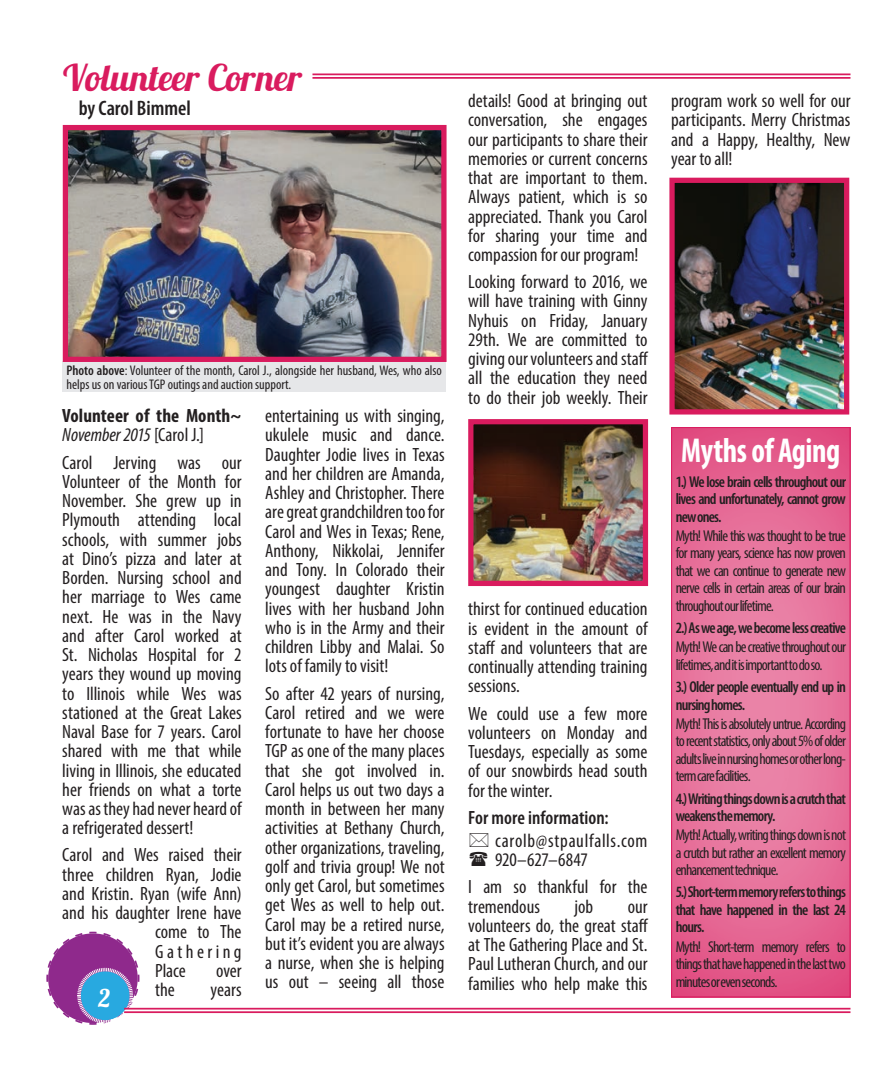
<style>
.page{position:relative;width:882px;height:1071px;background:#fff}
.page>*{position:absolute;margin:0;border:0;box-sizing:border-box;transform-origin:0 0}
.t1{font:36.75px "Lobster 1.3";color:#d91b5e}
.t2{font:700 condensed 34.65px "Myriad Pro";letter-spacing:-.01em;color:#fff;scale:.91 1}
.t3{font:24.5px "Lobster 1.3";color:#fff}
.t4{font:600 condensed 21px "Myriad Pro";color:#231f20}
.t5{font:condensed 19.25px/19.2px "Myriad Pro";color:#231f20;text-align:justify}
.t6{font:700 condensed 19.25px/19.2px "Myriad Pro";letter-spacing:.005em;color:#231f20}
.t7{font:condensed 19.25px/19.2px "Myriad Pro";letter-spacing:.035em;color:#231f20}
.t8{font:600 condensed 19.25px "Myriad Pro";letter-spacing:.005em;color:#231f20}
.t9{font:condensed 19.25px "Myriad Pro";letter-spacing:.18em;color:#231f20}
.t10{font:condensed 15.75px/17.5px "Myriad Pro";letter-spacing:-.05em;color:#231f20;text-align:justify}
.t11{font:600 condensed 15.75px/17.5px "Myriad Pro";letter-spacing:-.05em;color:#231f20;text-align:justify}
.t12{font:condensed 14px/14px "Myriad Pro";color:#231f20}
.s1{font-weight:600}
.s2{font-weight:400;font-style:italic}
.s3{font-weight:400}
</style>
<div class="page">
<svg style="left:46px;top:931px;width:94px;height:94px"></svg>
<hr style="left:312px;top:74px;width:538px;height:1px;background:#d91b5e">
<hr style="left:312px;top:77px;width:538px;height:2px;background:#d91b5e">
<hr style="left:124px;top:1008px;width:726px;height:2px;background:#d91b5e">
<hr style="left:124px;top:1011px;width:726px;height:2px;background:#d91b5e">
<img style="left:675px;top:184px;width:168px;height:225px">
<div style="left:669px;top:178px;width:180px;height:237px;border:5px solid #d91b5e"></div>
<img style="left:474px;top:425px;width:168px;height:155px">
<div style="left:468px;top:419px;width:180px;height:167px;border:5px solid #d91b5e"></div>
<div style="left:62px;top:362px;width:384px;height:30px;background:#e6e7e9"></div>
<img style="left:69px;top:131px;width:372px;height:225px">
<div style="left:63px;top:125px;width:384px;height:237px;border:5px solid #d91b5e"></div>
<div style="left:671px;top:427px;width:180px;height:572px;background:#fff;opacity:.75"></div>
<div style="left:671px;top:427px;width:179px;height:570px;border:1px solid #d91b5e"></div>
<h1 class="t1" style="left:63px;top:54px;width:241px">Volunteer Corner</h1>
<p class="t4" style="left:79px;top:95px;width:114px">by Carol Bimmel</p>
<p class="t12" style="left:66px;top:363px;width:377px"><span class="s1">Photo above</span>: Volunteer of the month, Carol J., alongside her husband, Wes, who also helps us on various TGP outings and auction support.</p>
<p class="t6" style="left:62px;top:406px;width:181px">Volunteer of the Month~<br><span class="s2">November 2015</span> <span class="s3">[Carol J.]</span></p>
<p class="t5" style="left:62px;top:452px;width:181px">Carol Jerving was our Volunteer of the Month for November. She grew up in Plymouth attending local schools, with summer jobs at Dino’s pizza and later at Borden. Nursing school and her marriage to Wes came next. He was in the Navy and after Carol worked at St. Nicholas Hospital for 2 years they wound up moving to Illinois while Wes was stationed at the Great Lakes Naval Base for 7 years. Carol shared with me that while living in Illinois, she educated her friends on what a torte was as they had never heard of a refrigerated dessert!</p>
<p class="t5" style="left:62px;top:845px;width:181px">Carol and Wes raised their</p>
<p class="t5" style="left:62px;top:864px;width:181px">three children Ryan, Jodie</p>
<p class="t5" style="left:62px;top:884px;width:181px">and Kristin. Ryan (wife Ann)</p>
<p class="t5" style="left:62px;top:903px;width:181px">and his daughter Irene have</p>
<p class="t5" style="left:155px;top:922px;width:88px">come to The</p>
<p class="t9" style="left:155px;top:940px;width:88px">Gathering</p>
<p class="t5" style="left:155px;top:961px;width:32px">Place</p>
<p class="t5" style="left:216px;top:961px;width:27px">over</p>
<p class="t5" style="left:155px;top:980px;width:21px">the</p>
<p class="t5" style="left:211px;top:980px;width:32px">years</p>
<p class="t3" style="left:98px;top:982px;width:14px">2</p>
<p class="t5" style="left:265px;top:406px;width:181px">entertaining us with singing, ukulele music and dance.<br>Daughter Jodie lives in Texas and her children are Amanda, Ashley and Christopher. There are great grandchildren too for Carol and Wes in Texas; Rene, Anthony, Nikkolai, Jennifer and Tony. In Colorado their youngest daughter Kristin lives with her husband John who is in the Army and their children Libby and Malai. So lots of family to visit!</p>
<p class="t5" style="left:265px;top:683px;width:181px">So after 42 years of nursing, Carol retired and we were fortunate to have her choose TGP as one of the many places that she got involved in.<br>Carol helps us out two days a month in between her many activities at Bethany Church, other organizations, traveling, golf and trivia group! We not only get Carol, but sometimes get Wes as well to help out.<br>Carol may be a retired nurse, but it’s evident you are always a nurse, when she is helping us out – seeing all those</p>
<p class="t5" style="left:468px;top:91px;width:181px">details! Good at bringing out conversation, she engages our participants to share their memories or current concerns that are important to them.<br>Always patient, which is so appreciated. Thank you Carol for sharing your time and compassion for our program!</p>
<p class="t5" style="left:468px;top:272px;width:182px">Looking forward to 2016, we will have training with Ginny Nyhuis on Friday, January 29th. We are committed to giving our volunteers and staff all the education they need to do their job weekly. Their</p>
<p class="t5" style="left:468px;top:599px;width:181px">thirst for continued education is evident in the amount of staff and volunteers that are continually attending training sessions.</p>
<p class="t5" style="left:468px;top:703px;width:181px">We could use a few more volunteers on Monday and Tuesdays, especially as some of our snowbirds head south for the winter.</p>
<p class="t8" style="left:468px;top:805px;width:142px">For more information:</p>
<p class="t7" style="left:495px;top:831px;width:154px">carolb@stpaulfalls.com<br>920–627–6847</p>
<p class="t5" style="left:468px;top:877px;width:181px">I am so thankful for the tremendous</p>
<p class="t5" style="left:574px;top:896px;width:20px">job</p>
<p class="t5" style="left:468px;top:896px;width:182px;text-indent:160px">our volunteers do, the great staff at The Gathering Place and St.<br>Paul Lutheran Church, and our families who help make this</p>
<p class="t5" style="left:671px;top:91px;width:181px">program work so well for our participants. Merry Christmas and a Happy, Healthy, New year to all!</p>
<h2 class="t2" style="left:681px;top:428px;width:176px">Myths of Aging</h2>
<p class="t11" style="left:676px;top:473px;width:172px">1.) We lose brain cells throughout our lives and unfortunately, cannot grow new ones.</p>
<p class="t10" style="left:676px;top:527px;width:172px">Myth! While this was thought to be true for many years, science has now proven that we can continue to generate new nerve cells in certain areas of our brain throughout our lifetime.</p>
<p class="t11" style="left:676px;top:619px;width:172px">2.) As we age, we become less creative</p>
<p class="t10" style="left:676px;top:638px;width:172px">Myth! We can be creative throughout our lifetimes, and it is important to do so.</p>
<p class="t11" style="left:676px;top:678px;width:172px">3.) Older people eventually end up in nursing homes.</p>
<p class="t10" style="left:676px;top:715px;width:172px">Myth! This is absolutely untrue. According to recent statistics, only about 5% of older adults live in nursing homes or other long&shy;term care facilities.</p>
<p class="t11" style="left:676px;top:789px;width:172px">4.) Writing things down is a crutch that weakens the memory.</p>
<p class="t10" style="left:676px;top:826px;width:172px">Myth! Actually, writing things down is not a crutch but rather an excellent memory enhancement technique.</p>
<p class="t11" style="left:676px;top:883px;width:172px">5.) Short-term memory refers to things that have happened in the last 24 hours.</p>
<p class="t10" style="left:676px;top:937px;width:172px">Myth! Short-term memory refers to things that have happened in the last two minutes or even seconds.</p>
</div>
